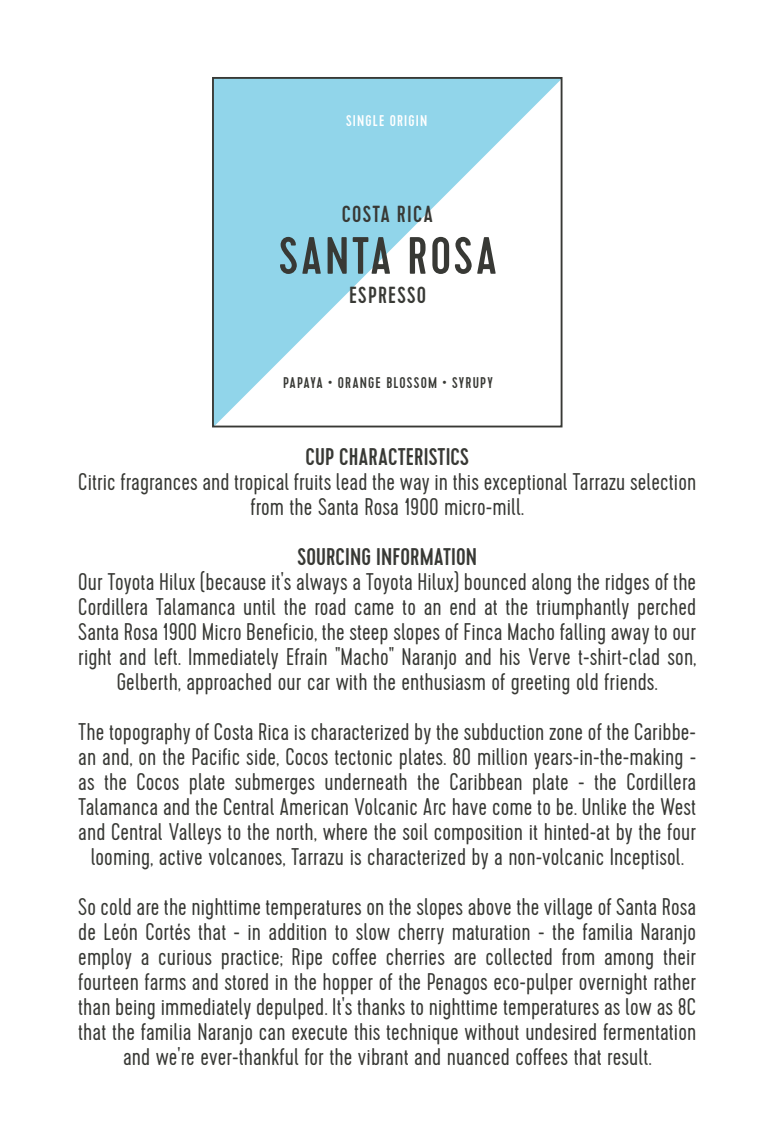
<style>
.page{position:relative;width:765px;height:1125px;background:#fff}
.page>*{position:absolute;margin:0;border:0;box-sizing:border-box;transform-origin:0 0}
.t1{font:500 52.25px "Cervo";letter-spacing:.05em;color:#383935}
.t2{font:300 24px/25px "Cervo";letter-spacing:.005em;color:#383935;text-align:center}
.t3{font:500 24px "Cervo";letter-spacing:.005em;color:#383935}
.t4{font:500 23.25px "Cervo";letter-spacing:.05em;color:#383935}
.t5{font:500 15.5px "Cervo";letter-spacing:.075em;color:#383935}
.t6{font:500 15.5px "Cervo";letter-spacing:.075em;color:#fff}
</style>
<div class="page">
<svg style="left:215px;top:80px;width:345px;height:344px;fill:#91d5ea"></svg>
<div style="left:212px;top:77px;width:351px;height:350px;border:2px solid #383935"></div>
<p class="t6" style="left:346px;top:112px;width:83px">SINGLE ORIGIN</p>
<p class="t4" style="left:342px;top:200px;width:93px">COSTA RICA</p>
<h1 class="t1" style="left:279px;top:225px;width:220px">SANTA ROSA</h1>
<p class="t4" style="left:349px;top:282px;width:78px">ESPRESSO</p>
<p class="t5" style="left:283px;top:374px;width:211px">PAPAYA • ORANGE BLOSSOM • SYRUPY</p>
<p class="t3" style="left:305px;top:443px;width:165px">CUP CHARACTERISTICS</p>
<p class="t2" style="left:78px;top:471px;width:619px">Citric fragrances and tropical fruits lead the way in this exceptional Tarrazu selection from the Santa Rosa 1900 micro-mill.</p>
<p class="t3" style="left:297px;top:543px;width:181px">SOURCING INFORMATION</p>
<p class="t2" style="left:78px;top:571px;width:620px">Our Toyota Hilux (because it's always a Toyota Hilux) bounced along the ridges of the Cordillera Talamanca until the road came to an end at the triumphantly perched Santa Rosa 1900 Micro Beneficio, the steep slopes of Finca Macho falling away to our right and left. Immediately Efraín "Macho" Naranjo and his Verve t-shirt-clad son, Gelberth, approached our car with the enthusiasm of greeting old friends.</p>
<p class="t2" style="left:78px;top:721px;width:620px">The topography of Costa Rica is characterized by the subduction zone of the Caribbe&shy;an and, on the Pacific side, Cocos tectonic plates. 80 million years-in-the-making - as the Cocos plate submerges underneath the Caribbean plate - the Cordillera Talamanca and the Central American Volcanic Arc have come to be. Unlike the West and Central Valleys to the north, where the soil composition it hinted-at by the four looming, active volcanoes, Tarrazu is characterized by a non-volcanic Inceptisol.</p>
<p class="t2" style="left:78px;top:896px;width:620px">So cold are the nighttime temperatures on the slopes above the village of Santa Rosa de León Cortés that - in addition to slow cherry maturation - the familia Naranjo employ a curious practice; Ripe coffee cherries are collected from among their fourteen farms and stored in the hopper of the Penagos eco-pulper overnight rather than being immediately depulped. It's thanks to nighttime temperatures as low as 8C that the familia Naranjo can execute this technique without undesired fermentation and we're ever-thankful for the vibrant and nuanced coffees that result.</p>
</div>
